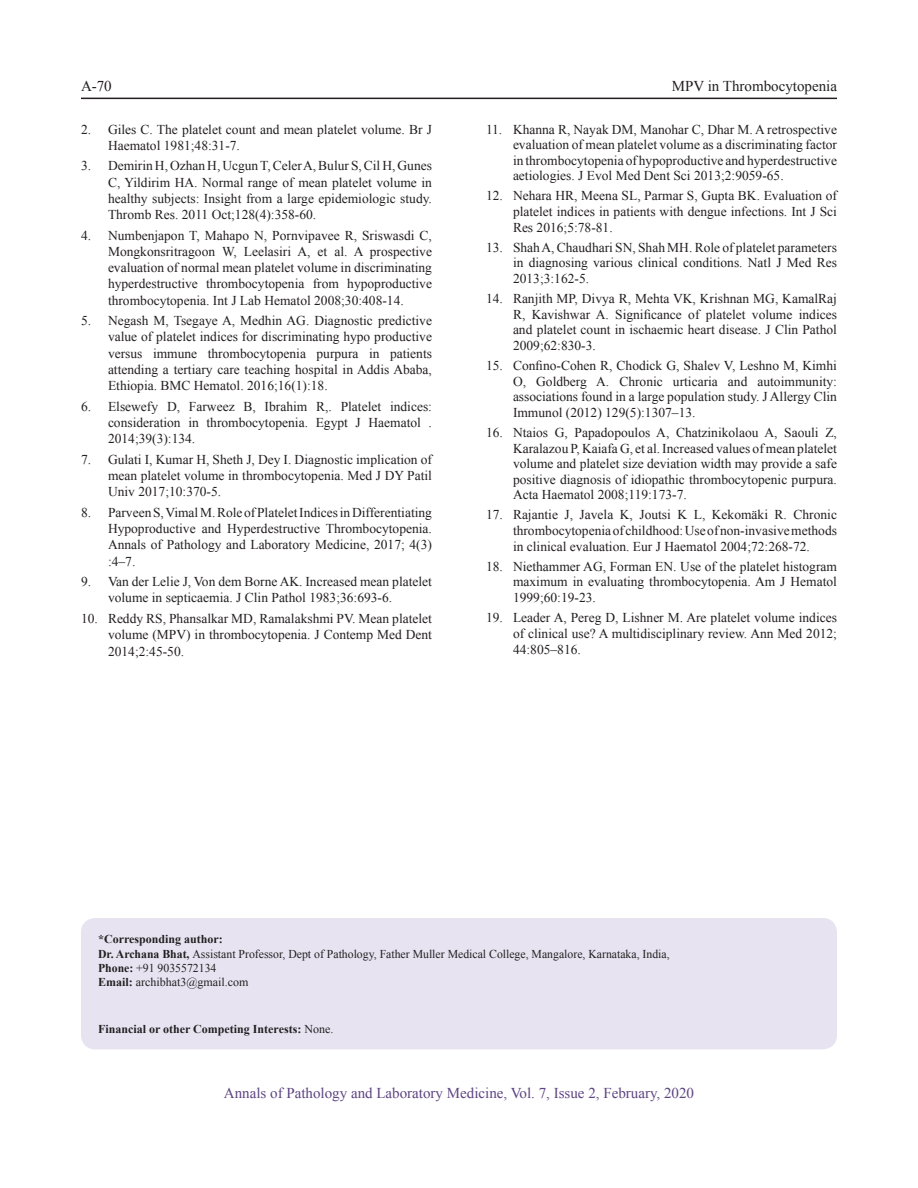
<style>
.page{position:relative;width:918px;height:1188px;background:#fff}
.page>*{position:absolute;margin:0;border:0;box-sizing:border-box;transform-origin:0 0}
.t1{font:15px "Times New Roman";color:#5d4481}
.t2{font:15px "Times New Roman";color:#231f20}
.t3{font:13.5px/16.2px "Times New Roman";color:#231f20;text-align:justify}
.t4{font:12px/14.4px "Times New Roman";color:#231f20}
.t5{font:700 12px "Times New Roman";color:#231f20}
.s1{font-weight:700}
.s2{font-weight:400}
</style>
<div class="page">
<hr style="left:81px;top:98px;width:756px;height:1px;background:#231f20">
<div style="left:82px;top:919px;width:754px;height:130px;background:#e7e3f1;border-radius:14px"></div>
<div style="left:81px;top:918px;width:756px;height:131px;border:2px solid #e7e3f1;border-radius:14px"></div>
<p class="t2" style="left:81px;top:76px;width:32px">A-70</p>
<p class="t2" style="left:672px;top:76px;width:167px">MPV in Thrombocytopenia</p>
<p class="t3" style="left:108px;top:121px;width:326px;text-indent:-27px">2. Giles C. The platelet count and mean platelet volume. Br J<br>Haematol 1981;48:31-7.</p>
<p class="t3" style="left:108px;top:158px;width:326px;text-indent:-27px">3. Demirin H, Ozhan H, Ucgun T,Celer A,Bulur S,Cil H, Gunes C, Yildirim HA. Normal range of mean platelet volume in healthy subjects: Insight from a large epidemiologic study.<br>Thromb Res. 2011 Oct;128(4):358-60.</p>
<p class="t3" style="left:108px;top:227px;width:326px;text-indent:-27px">4. Numbenjapon T, Mahapo N, Pornvipavee R, Sriswasdi C, Mongkonsritragoon W, Leelasiri A, et al. A prospective evaluation of normal mean platelet volume in discriminating hyperdestructive thrombocytopenia from hypoproductive thrombocytopenia. Int J Lab Hematol 2008;30:408-14.</p>
<p class="t3" style="left:108px;top:312px;width:326px;text-indent:-27px">5. Negash M, Tsegaye A, Medhin AG. Diagnostic predictive value of platelet indices for discriminating hypo productive versus immune thrombocytopenia purpura in patients attending a tertiary care teaching hospital in Addis Ababa, Ethiopia. BMC Hematol. 2016;16(1):18.</p>
<p class="t3" style="left:108px;top:398px;width:326px;text-indent:-27px">6. Elsewefy D, Farweez B, Ibrahim R,. Platelet indices: consideration in thrombocytopenia. Egypt J Haematol .<br>2014;39(3):134.</p>
<p class="t3" style="left:108px;top:451px;width:326px;text-indent:-27px">7. Gulati I, Kumar H, Sheth J, Dey I. Diagnostic implication of mean platelet volume in thrombocytopenia. Med J DY Patil Univ 2017;10:370-5.</p>
<p class="t3" style="left:108px;top:504px;width:326px;text-indent:-27px">8. Parveen S, Vimal M. Role of Platelet Indices in Differentiating Hypoproductive and Hyperdestructive Thrombocytopenia.<br>Annals of Pathology and Laboratory Medicine, 2017; 4(3) :4–7.</p>
<p class="t3" style="left:108px;top:573px;width:326px;text-indent:-27px">9. Van der Lelie J, Von dem Borne AK. Increased mean platelet volume in septicaemia. J Clin Pathol 1983;36:693‑6.</p>
<p class="t3" style="left:108px;top:610px;width:326px;text-indent:-27px">10. Reddy RS, Phansalkar MD, Ramalakshmi PV. Mean platelet volume (MPV) in thrombocytopenia. J Contemp Med Dent 2014;2:45‑50.</p>
<p class="t3" style="left:513px;top:121px;width:326px;line-height:15.6px;text-indent:-27px">11. Khanna R, Nayak DM, Manohar C, Dhar M. A retrospective evaluation of mean platelet volume as a discriminating factor in thrombocytopenia of hypoproductive and hyperdestructive aetiologies. J Evol Med Dent Sci 2013;2:9059‑65.</p>
<p class="t3" style="left:513px;top:188px;width:326px;line-height:15.6px;text-indent:-27px">12. Nehara HR, Meena SL, Parmar S, Gupta BK. Evaluation of platelet indices in patients with dengue infections. Int J Sci Res 2016;5:78‑81.</p>
<p class="t3" style="left:513px;top:239px;width:326px;line-height:15.6px;text-indent:-27px">13. Shah A, Chaudhari SN, Shah MH. Role of platelet parameters in diagnosing various clinical conditions. Natl J Med Res 2013;3:162‑5.</p>
<p class="t3" style="left:513px;top:291px;width:326px;line-height:15.6px;text-indent:-27px">14. Ranjith MP, Divya R, Mehta VK, Krishnan MG, KamalRaj R, Kavishwar A. Significance of platelet volume indices and platelet count in ischaemic heart disease. J Clin Pathol 2009;62:830‑3.</p>
<p class="t3" style="left:513px;top:357px;width:326px;line-height:15.6px;text-indent:-27px">15. Confino-Cohen R, Chodick G, Shalev V, Leshno M, Kimhi O, Goldberg A. Chronic urticaria and autoimmunity: associations found in a large population study. J Allergy Clin Immunol (2012) 129(5):1307–13.</p>
<p class="t3" style="left:513px;top:424px;width:326px;line-height:15.6px;text-indent:-27px">16. Ntaios G, Papadopoulos A, Chatzinikolaou A, Saouli Z, Karalazou P, Kaiafa G, et al. Increased values of mean platelet volume and platelet size deviation width may provide a safe positive diagnosis of idiopathic thrombocytopenic purpura.<br>Acta Haematol 2008;119:173‑7.</p>
<p class="t3" style="left:513px;top:507px;width:326px;line-height:15.6px;text-indent:-27px">17. Rajantie J, Javela K, Joutsi K L, Kekomäki R. Chronic thrombocytopenia of childhood: Use of non‑invasive methods in clinical evaluation. Eur J Haematol 2004;72:268‑72.</p>
<p class="t3" style="left:513px;top:558px;width:326px;line-height:15.6px;text-indent:-27px">18. Niethammer AG, Forman EN. Use of the platelet histogram maximum in evaluating thrombocytopenia. Am J Hematol 1999;60:19-23.</p>
<p class="t3" style="left:513px;top:609px;width:326px;text-indent:-27px">19. Leader A, Pereg D, Lishner M. Are platelet volume indices of clinical use? A multidisciplinary review. Ann Med 2012; 44:805–816.</p>
<p class="t4" style="left:98px;top:932px;width:573px"><span class="s1">*Corresponding author:<br>Dr. Archana Bhat,</span> Assistant Professor, Dept of Pathology, Father Muller Medical College, Mangalore, Karnataka, India, <span class="s1">Phone:</span> +91 9035572134<br><span class="s1">Email:</span> archibhat3@gmail.com</p>
<p class="t5" style="left:98px;top:1020px;width:237px">Financial or other Competing Interests: <span class="s2">None.</span></p>
<p class="t1" style="left:224px;top:1083px;width:472px">Annals of Pathology and Laboratory Medicine, Vol. 7, Issue 2, February, 2020</p>
</div>
